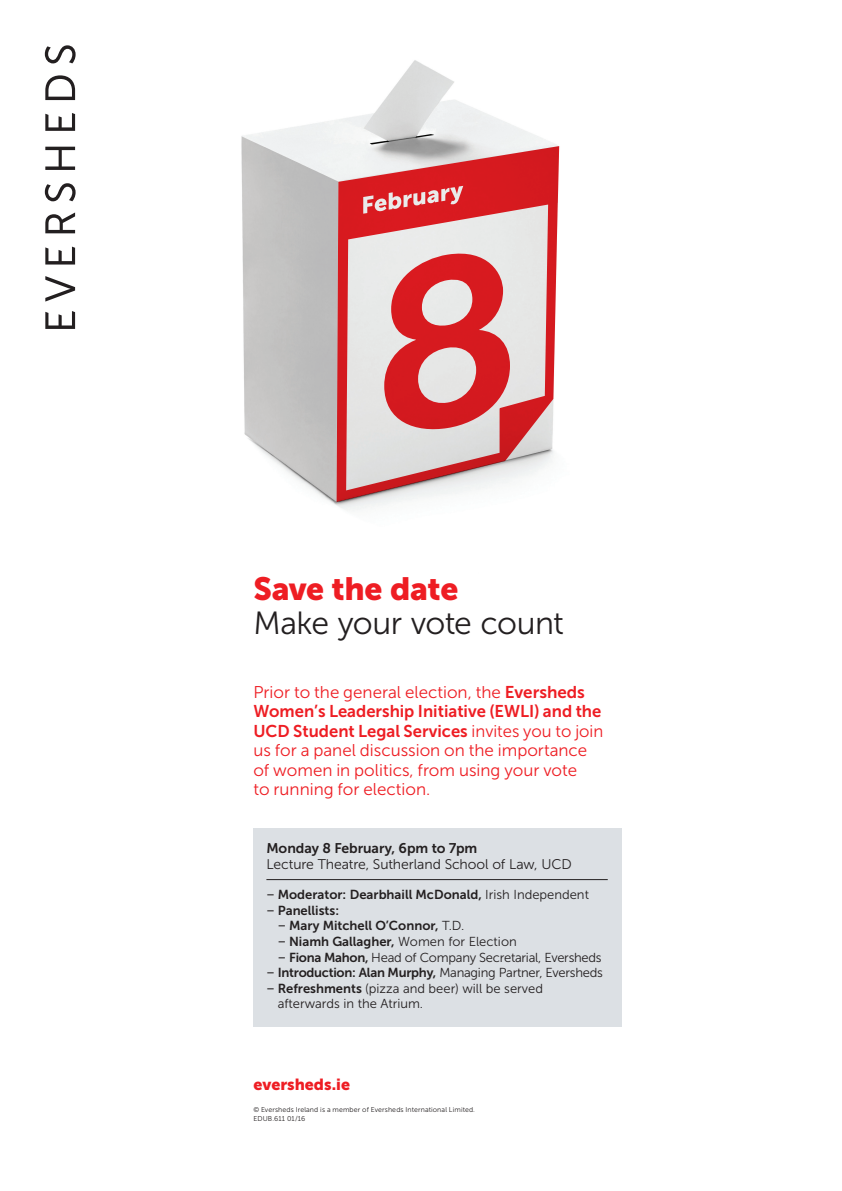
<style>
.page{position:relative;width:842px;height:1191px;background:#fff}
.page>*{position:absolute;margin:0;border:0;box-sizing:border-box;transform-origin:0 0}
.t1{font:32px "Museo Sans 300";letter-spacing:-.025em;color:#231f20}
.t2{font:32px "Museo Sans 900";letter-spacing:-.01em;color:#ee1d23}
.t3{font:17px/19.5px "Museo Sans 300";color:#ee1d23}
.t4{font:17px/19.5px "Museo Sans 700";color:#ee1d23}
.t5{font:16px "Museo Sans 900";color:#ee1d23}
.t6{font:14px "Museo Sans 300";letter-spacing:-.005em;color:#231f20}
.t7{font:14px "Museo Sans 700";letter-spacing:-.005em;color:#231f20}
.t8{font:13px "Museo Sans 300";letter-spacing:-.02em;color:#231f20}
.t9{font:13px/15.6px "Museo Sans 300";color:#231f20}
.t10{font:13px "Museo Sans 700";color:#231f20}
.t11{font:7px/9px "Museo Sans 300";letter-spacing:.015em;color:#231f20}
.s1{font-family:"Museo Sans 700"}
.s2{font-family:"Museo Sans 300"}
.s3{font-family:"Verdana"}
</style>
<div class="page">
<svg style="left:45px;top:276px;width:30px;height:25px"></svg>
<svg style="left:45px;top:212px;width:30px;height:21px"></svg>
<svg style="left:45px;top:147px;width:30px;height:23px"></svg>
<svg style="left:45px;top:75px;width:30px;height:25px"></svg>
<svg style="left:45px;top:183px;width:31px;height:18px"></svg>
<svg style="left:45px;top:45px;width:31px;height:18px"></svg>
<svg style="left:45px;top:311px;width:30px;height:18px"></svg>
<svg style="left:45px;top:247px;width:30px;height:17px"></svg>
<svg style="left:45px;top:113px;width:30px;height:18px"></svg>
<img style="left:241px;top:60px;width:319px;height:451px">
<svg style="left:337px;top:146px;width:222px;height:356px;background:#de9d9f"></svg>
<div style="left:253px;top:828px;width:369px;height:198px;background:#dce0e4"></div>
<hr style="left:266px;top:879px;width:342px;height:1px;background:#231f20">
<div style="left:384px;top:245px;width:126px;height:193px;background:#e6e7e6"></div>
<h1 class="t2" style="left:253px;top:570px;width:206px">Save the date</h1>
<h1 class="t1" style="left:253px;top:605px;width:312px">Make your vote count</h1>
<p class="t3" style="left:253px;top:682px;width:333px">Prior to the general election, the <span class="s1">Eversheds</span></p>
<p class="t4" style="left:253px;top:701px;width:351px">Women’s Leadership Initiative (EWLI) and the<br>UCD Student Legal Services <span class="s2">invites you to join</span></p>
<p class="t3" style="left:253px;top:740px;width:335px">us for a panel discussion on the importance of women in politics, from using your vote to running for election.</p>
<p class="t7" style="left:266px;top:840px;width:212px">Monday 8 February, 6pm to 7pm</p>
<p class="t6" style="left:266px;top:856px;width:307px">Lecture Theatre, Sutherland School of Law, UCD</p>
<p class="t10" style="left:266px;top:887px;width:324px"><span class="s3">–</span> Moderator: Dearbhaill McDonald, <span class="s2">Irish Independent</span></p>
<p class="t10" style="left:266px;top:903px;width:74px"><span class="s3">–</span> Panellists:</p>
<p class="t10" style="left:278px;top:918px;width:188px"><span class="s3">–</span> Mary Mitchell O’Connor, <span class="s2">T.D.</span></p>
<p class="t9" style="left:278px;top:933px;width:241px"><span class="s3">–</span> <span class="s1">Niamh Gallagher,</span> Women for Election</p>
<p class="t8" style="left:278px;top:950px;width:325px"><span class="s3">–</span> <span class="s1">Fiona Mahon,</span> Head of Company Secretarial, Eversheds</p>
<p class="t8" style="left:266px;top:965px;width:338px"><span class="s3">–</span> <span class="s1">Introduction: Alan Murphy,</span> Managing Partner, Eversheds</p>
<p class="t9" style="left:278px;top:980px;width:267px;text-indent:-11px"><span class="s3">–</span> <span class="s1">Refreshments</span> (pizza and beer) will be served afterwards in the Atrium.</p>
<p class="t5" style="left:253px;top:1074px;width:98px">eversheds.ie</p>
<p class="t11" style="left:253px;top:1105px;width:223px">© Eversheds Ireland is a member of Eversheds International Limited.<br>EDUB.611 01/16</p>
</div>
